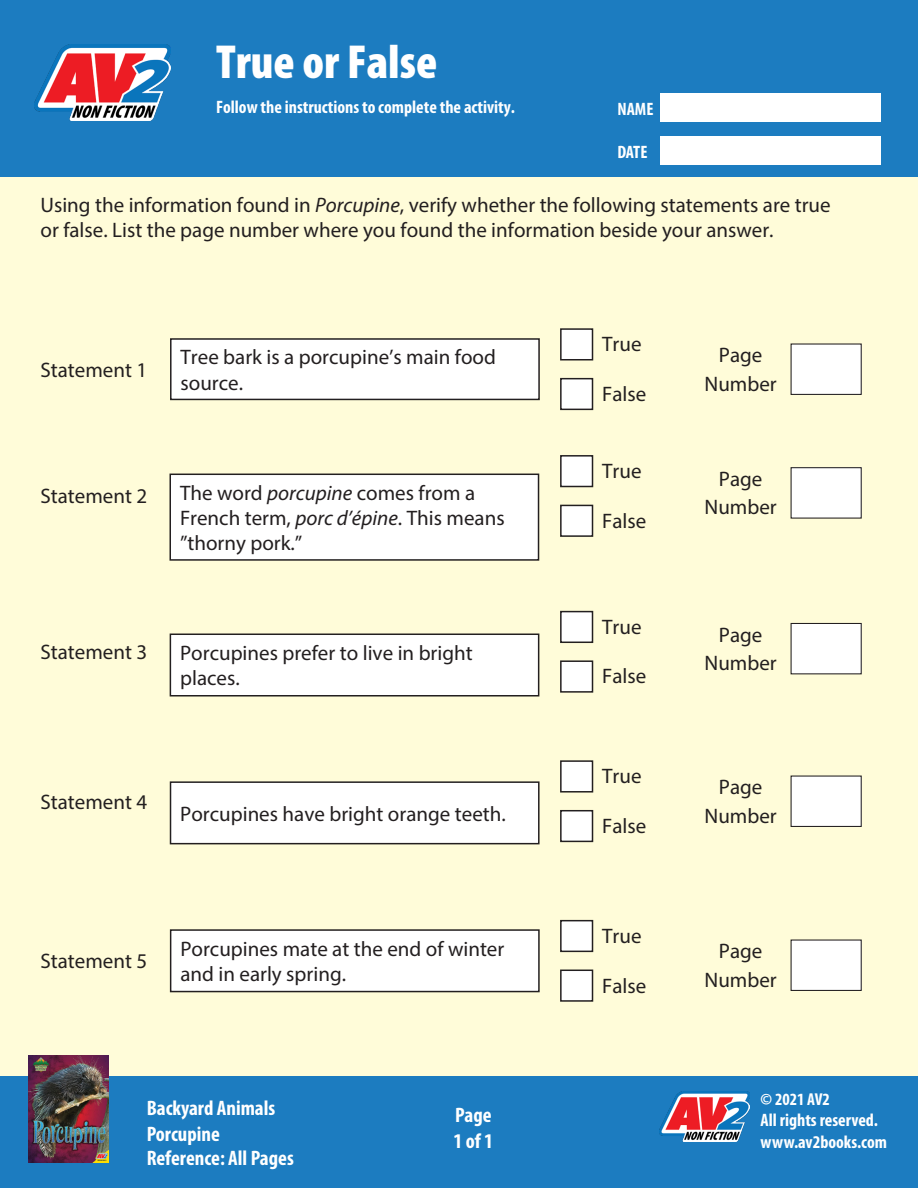
<style>
.page{position:relative;width:918px;height:1188px;background:#fffcd9}
.page>*{position:absolute;margin:0;border:0;box-sizing:border-box;transform-origin:0 0}
.head{font:900 condensed 48px "Myriad Pro";color:#fff}
.Question_no_drop{font:21px/25.2px "Myriad Pro";color:#231f20}
.Activity_Text{font:21px/25.2px "Myriad Pro";color:#231f20}
.t1{font:700 condensed 21px/25.2px "Myriad Pro";color:#fff}
.head-2{font:700 condensed 18px/21.6px "Myriad Pro";color:#fff}
.t2{font:700 condensed 17.25px "Myriad Pro";color:#fff}
.s1{font-style:italic}
</style>
<div class="page">
<div style="left:0;top:0;width:918px;height:177px;background:#1c7cc0"></div>
<div style="left:660px;top:93px;width:220px;height:29px;background:#fff"></div>
<div style="left:660px;top:136px;width:220px;height:29px;background:#fff"></div>
<div style="left:0;top:1076px;width:918px;height:112px;background:#1c7cc0"></div>
<img style="left:29px;top:1056px;width:80px;height:106px">
<img style="left:34px;top:44px;width:136px;height:76px">
<img style="left:659px;top:1091px;width:90px;height:51px">
<div style="left:171px;top:339px;width:368px;height:60px;background:#fff"></div>
<div style="left:170px;top:338px;width:370px;height:62px;border:2px solid #231f20"></div>
<div style="left:561px;top:329px;width:32px;height:31px;background:#fff"></div>
<div style="left:560px;top:328px;width:33px;height:32px;border:2px solid #231f20"></div>
<div style="left:561px;top:379px;width:32px;height:30px;background:#fff"></div>
<div style="left:560px;top:378px;width:33px;height:32px;border:2px solid #231f20"></div>
<div style="left:791px;top:344px;width:70px;height:50px;background:#fff"></div>
<div style="left:791px;top:343px;width:71px;height:52px;border:1px solid #231f20"></div>
<div style="left:791px;top:468px;width:70px;height:50px;background:#fff"></div>
<div style="left:791px;top:467px;width:71px;height:52px;border:1px solid #231f20"></div>
<div style="left:791px;top:623px;width:70px;height:51px;background:#fff"></div>
<div style="left:791px;top:623px;width:71px;height:51px;border:1px solid #231f20"></div>
<div style="left:791px;top:776px;width:70px;height:50px;background:#fff"></div>
<div style="left:791px;top:776px;width:71px;height:51px;border:1px solid #231f20"></div>
<div style="left:791px;top:940px;width:70px;height:50px;background:#fff"></div>
<div style="left:791px;top:940px;width:71px;height:51px;border:1px solid #231f20"></div>
<div style="left:170px;top:474px;width:369px;height:86px;background:#fff"></div>
<div style="left:170px;top:474px;width:369px;height:87px;border:2px solid #231f20"></div>
<div style="left:170px;top:634px;width:369px;height:62px;background:#fff"></div>
<div style="left:170px;top:634px;width:369px;height:63px;border:2px solid #231f20"></div>
<div style="left:561px;top:456px;width:32px;height:30px;background:#fff"></div>
<div style="left:560px;top:455px;width:33px;height:32px;border:2px solid #231f20"></div>
<div style="left:561px;top:505px;width:32px;height:31px;background:#fff"></div>
<div style="left:560px;top:505px;width:33px;height:32px;border:2px solid #231f20"></div>
<div style="left:561px;top:612px;width:32px;height:30px;background:#fff"></div>
<div style="left:560px;top:611px;width:33px;height:32px;border:2px solid #231f20"></div>
<div style="left:561px;top:661px;width:32px;height:31px;background:#fff"></div>
<div style="left:560px;top:660px;width:33px;height:33px;border:2px solid #231f20"></div>
<div style="left:171px;top:782px;width:368px;height:62px;background:#fff"></div>
<div style="left:170px;top:781px;width:370px;height:63px;border:2px solid #231f20"></div>
<div style="left:561px;top:761px;width:32px;height:31px;background:#fff"></div>
<div style="left:560px;top:760px;width:33px;height:33px;border:2px solid #231f20"></div>
<div style="left:561px;top:811px;width:32px;height:30px;background:#fff"></div>
<div style="left:560px;top:810px;width:33px;height:32px;border:2px solid #231f20"></div>
<div style="left:171px;top:930px;width:368px;height:62px;background:#fff"></div>
<div style="left:170px;top:929px;width:370px;height:63px;border:2px solid #231f20"></div>
<div style="left:561px;top:921px;width:32px;height:30px;background:#fff"></div>
<div style="left:560px;top:920px;width:33px;height:32px;border:2px solid #231f20"></div>
<div style="left:561px;top:970px;width:32px;height:31px;background:#fff"></div>
<div style="left:560px;top:970px;width:33px;height:32px;border:2px solid #231f20"></div>
<p class="head" style="left:216px;top:31px;width:223px">True or False</p>
<p class="head-2" style="left:216px;top:96px;width:300px">Follow the instructions to complete the activity.</p>
<p class="head-2" style="left:617px;top:98px;width:38px">NAME</p>
<p class="head-2" style="left:617px;top:141px;width:32px">DATE</p>
<p class="Activity_Text" style="left:40px;top:192px;width:792px">Using the information found in <span class="s1">Porcupine</span>, verify whether the following statements are true or false. List the page number where you found the information beside your answer.</p>
<p class="Question_no_drop" style="left:40px;top:357px;width:108px">Statement 1</p>
<p class="Question_no_drop" style="left:181px;top:345px;width:317px">Tree bark is a porcupine’s main food source.</p>
<p class="Question_no_drop" style="left:40px;top:483px;width:108px">Statement 2</p>
<p class="Question_no_drop" style="left:180px;top:480px;width:326px">The word <span class="s1">porcupine</span> comes from a<br>French term, <span class="s1">porc d’épine</span>. This means ”thorny pork.”</p>
<p class="Question_no_drop" style="left:40px;top:639px;width:108px">Statement 3</p>
<p class="Question_no_drop" style="left:180px;top:640px;width:294px">Porcupines prefer to live in bright places.</p>
<p class="Question_no_drop" style="left:40px;top:789px;width:108px">Statement 4</p>
<p class="Question_no_drop" style="left:180px;top:801px;width:327px">Porcupines have bright orange teeth.</p>
<p class="Question_no_drop" style="left:40px;top:948px;width:108px">Statement 5</p>
<p class="Question_no_drop" style="left:180px;top:936px;width:325px">Porcupines mate at the end of winter and in early spring.</p>
<p class="t1" style="left:147px;top:1095px;width:130px">Backyard Animals<br>Porcupine</p>
<p class="t1" style="left:147px;top:1145px;width:149px">Reference: All Pages</p>
<p class="t1" style="left:455px;top:1102px;width:38px">Page</p>
<p class="t1" style="left:454px;top:1127px;width:41px">1 of 1</p>
<p class="Question_no_drop" style="left:602px;top:331px;width:41px">True</p>
<p class="Question_no_drop" style="left:602px;top:381px;width:46px">False</p>
<p class="Question_no_drop" style="left:602px;top:458px;width:41px">True</p>
<p class="Question_no_drop" style="left:602px;top:508px;width:46px">False</p>
<p class="Question_no_drop" style="left:602px;top:614px;width:41px">True</p>
<p class="Question_no_drop" style="left:602px;top:663px;width:46px">False</p>
<p class="Question_no_drop" style="left:602px;top:763px;width:41px">True</p>
<p class="Question_no_drop" style="left:602px;top:813px;width:46px">False</p>
<p class="Question_no_drop" style="left:602px;top:923px;width:41px">True</p>
<p class="Question_no_drop" style="left:602px;top:973px;width:46px">False</p>
<p class="Question_no_drop" style="left:719px;top:342px;width:45px">Page</p>
<p class="Question_no_drop" style="left:705px;top:371px;width:74px">Number</p>
<p class="Question_no_drop" style="left:719px;top:466px;width:45px">Page</p>
<p class="Question_no_drop" style="left:705px;top:495px;width:74px">Number</p>
<p class="Question_no_drop" style="left:719px;top:622px;width:45px">Page</p>
<p class="Question_no_drop" style="left:705px;top:650px;width:74px">Number</p>
<p class="Question_no_drop" style="left:719px;top:774px;width:45px">Page</p>
<p class="Question_no_drop" style="left:705px;top:803px;width:74px">Number</p>
<p class="Question_no_drop" style="left:719px;top:938px;width:45px">Page</p>
<p class="Question_no_drop" style="left:705px;top:967px;width:74px">Number</p>
<p class="t2" style="left:761px;top:1088px;width:71px">© 2021 AV2</p>
<p class="head-2" style="left:761px;top:1109px;width:128px">All rights reserved. www.av2books.com</p>
</div>
